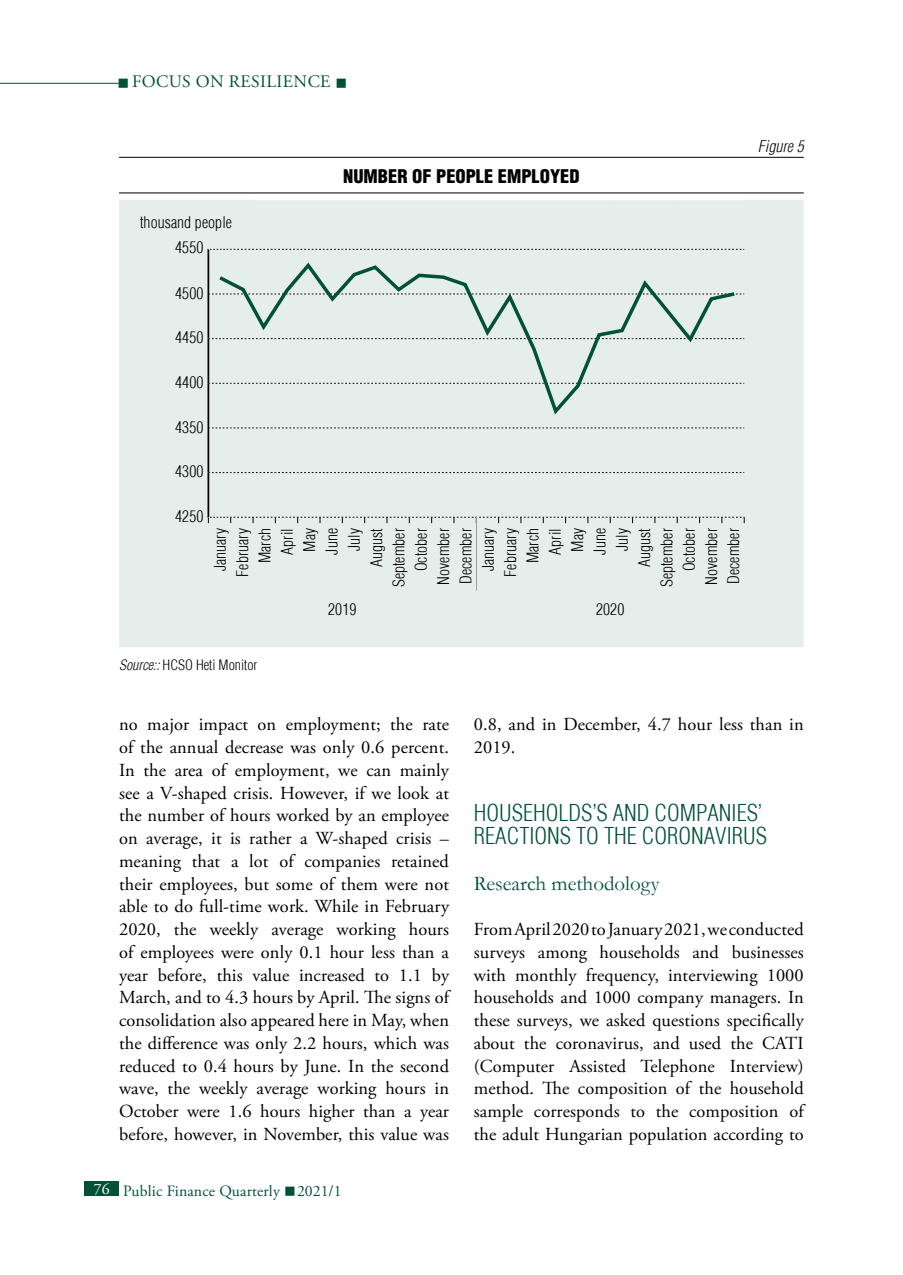
<style>
.page{position:relative;width:903px;height:1275px;background:#fff}
.page>*{position:absolute;margin:0;border:0;box-sizing:border-box;transform-origin:0 0}
.t1{font:300 condensed 22.75px/22.8px "H Helvetica";color:#005138}
.t2{font:21px "Garamond";color:#005138}
.t3{font:18.38px/22.8px "Adobe Garamond Pro";letter-spacing:.005em;color:#000}
.t4{font:900 condensed 18.38px "H Helvetica";color:#000}
.t5{font:17.5px "Adobe Garamond Pro";letter-spacing:.09em;color:#005138}
.t6{font:300 condensed 15.75px/22.4px "H Helvetica";letter-spacing:.005em;color:#000;text-align:center}
.t7{font:15.75px "Adobe Garamond Pro";color:#005138}
.t8{font:italic 300 condensed 15.75px "H Helvetica";letter-spacing:.005em;color:#000}
.t9{font:300 condensed 14px "H Helvetica";color:#000}
.s1{font-style:italic}
.s2{color:#fff}
</style>
<div class="page">
<hr style="left:0;top:83px;width:119px;height:1px;background:#005138">
<div style="left:84px;top:1181px;width:35px;height:15px;background:#005138"></div>
<hr style="left:119px;top:157px;width:685px;height:1px;background:#000">
<hr style="left:119px;top:192px;width:685px;height:1px;background:#000">
<div style="left:119px;top:200px;width:685px;height:447px;background:#e6eeeb"></div>
<hr style="left:207px;top:250px;width:2px;height:44px;background:#000">
<hr style="left:207px;top:294px;width:2px;height:45px;background:#000">
<hr style="left:207px;top:339px;width:2px;height:44px;background:#000">
<hr style="left:207px;top:383px;width:2px;height:45px;background:#000">
<hr style="left:207px;top:428px;width:2px;height:45px;background:#000">
<hr style="left:207px;top:473px;width:2px;height:44px;background:#000">
<svg style="left:207px;top:249px;width:537px;height:1px"></svg>
<svg style="left:209px;top:294px;width:535px;height:1px"></svg>
<svg style="left:209px;top:338px;width:535px;height:1px"></svg>
<svg style="left:209px;top:383px;width:535px;height:1px"></svg>
<svg style="left:209px;top:428px;width:535px;height:1px"></svg>
<svg style="left:209px;top:472px;width:535px;height:1px"></svg>
<svg style="left:207px;top:517px;width:538px;height:6px;background:#d0d7d5"></svg>
<svg style="left:215px;top:260px;width:523px;height:158px;background:#dbe6e2"></svg>
<hr style="left:476px;top:517px;width:1px;height:74px;background:#9c9e9f">
<p class="t5" style="left:118px;top:71px;width:231px">■ Focus on Resilience ■</p>
<p class="t4" style="left:343px;top:164px;width:238px">NUMBER OF PEOPLE EMPLOYED</p>
<p class="t6" style="left:140px;top:210px;width:94px;line-height:24.8px">THOUSAND PEOPLE<br>4550</p>
<p class="t6" style="left:175px;top:282px;width:30px">4500</p>
<p class="t6" style="left:175px;top:326px;width:30px">4450</p>
<p class="t6" style="left:175px;top:371px;width:30px">4400</p>
<p class="t6" style="left:175px;top:415px;width:30px">4350</p>
<p class="t6" style="left:175px;top:460px;width:30px">4300</p>
<p class="t6" style="left:175px;top:505px;width:30px">4250</p>
<p class="t6" style="left:209px;top:587px;width:61px;text-align:right;rotate:-90deg">JANUARY<br>FEBRUARY<br>MARCH<br>APRIL<br>MAY<br>JUNE<br>JULY<br>AUGUST<br>SEPTEMBER<br>OCTOBER<br>NOVEMBER<br>DECEMBER<br>JANUARY<br>FEBRUARY<br>MARCH<br>APRIL<br>MAY<br>JUNE<br>JULY<br>AUGUST<br>SEPTEMBER<br>OCTOBER<br>NOVEMBER<br>DECEMBER</p>
<p class="t6" style="left:328px;top:598px;width:30px">2019</p>
<p class="t6" style="left:596px;top:598px;width:30px">2020</p>
<p class="t9" style="left:119px;top:656px;width:140px"><span class="s1">Source::</span> HCSO HETI MONITOR</p>
<p class="t8" style="left:758px;top:137px;width:48px">Figure 5</p>
<p class="t3" style="left:119px;top:714px;width:333px;text-align:justify">no major impact on employment; the rate of the annual decrease was only 0.6 percent.<br>In the area of employment, we can mainly see a V-shaped crisis. However, if we look at the number of hours worked by an employee on average, it is rather a W-shaped crisis – meaning that a lot of companies retained their employees, but some of them were not able to do full-time work. While in February 2020, the weekly average working hours of employees were only 0.1 hour less than a year before, this value increased to 1.1 by March, and to 4.3 hours by April. The signs of consolidation also appeared here in May, when the difference was only 2.2 hours, which was reduced to 0.4 hours by June. In the second wave, the weekly average working hours in October were 1.6 hours higher than a year before, however, in November, this value was</p>
<p class="t3" style="left:474px;top:714px;width:331px">0.8, and in December, 4.7 hour less than in<br>2019.</p>
<p class="t1" style="left:474px;top:802px;width:295px">HOUSEHOLDS’S AND COMPANIES’<br>REACTIONS TO THE CORONAVIRUS</p>
<p class="t2" style="left:474px;top:869px;width:187px">Research methodology</p>
<p class="t3" style="left:474px;top:919px;width:333px">From April 2020 to January 2021, we conducted surveys among households and businesses with monthly frequency, interviewing 1000 households and 1000 company managers. In these surveys, we asked questions specifically about the coronavirus, and used the CATI (Computer Assisted Telephone Interview) method. The composition of the household sample corresponds to the composition of the adult Hungarian population according to</p>
<p class="t7" style="left:94px;top:1181px;width:249px"><span class="s2">76</span> Public Finance Quarterly ■ 2021/1</p>
</div>
